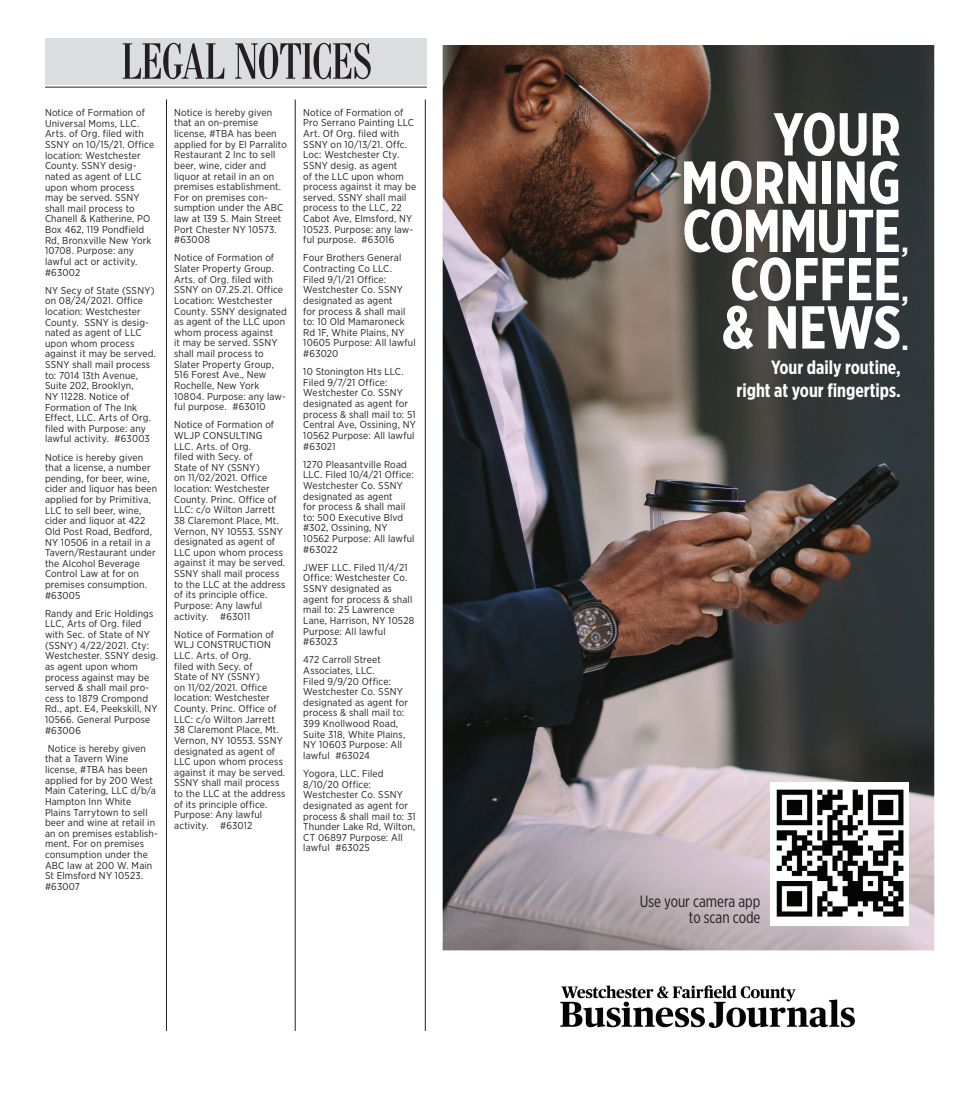
<style>
.page{position:relative;width:979px;height:1103px;background:#fff}
.page>*{position:absolute;margin:0;border:0;box-sizing:border-box;transform-origin:0 0}
.t1{font:700 60.38px/48.2px "Gotham X Narrow";color:#fff;text-align:right}
.t2{font:condensed 50px "Bodoni BE";letter-spacing:-.01em;color:#231f20}
.t3{font:700 30px/48.6px "Gotham X Narrow";color:#fff;text-align:justify}
.t4{font:700 19.12px/22.5px "Gotham X Narrow";color:#fff;text-align:right}
.t5{font:16.25px/16.2px "Gotham X Narrow";color:#231f20;text-align:right}
.t6{font:10px/10.6px "Gotham Narrow";letter-spacing:.015em;color:#231f20}
</style>
<div class="page">
<div style="left:45px;top:38px;width:381px;height:47px;background:#dcdddf"></div>
<hr style="left:45px;top:87px;width:381px;height:1px;background:#231f20">
<hr style="left:425px;top:99px;width:1px;height:931px;background:#231f20">
<hr style="left:295px;top:99px;width:1px;height:931px;background:#231f20">
<hr style="left:166px;top:99px;width:1px;height:931px;background:#231f20">
<img style="left:443px;top:45px;width:491px;height:905px">
<img style="left:560px;top:985px;width:295px;height:43px">
<img style="left:770px;top:782px;width:139px;height:143px">
<h2 class="t2" style="left:122px;top:34px;width:252px">LEGAL NOTICES</h2>
<p class="t6" style="left:45px;top:107px;width:111px">Notice of Formation of<br>Universal Moms, LLC.<br>Arts. of Org. filed with<br>SSNY on 10/15/21. Office location: Westchester<br>County. SSNY desig&shy;nated as agent of LLC upon whom process may be served. SSNY shall mail process to<br>Chanell &amp; Katherine, PO<br>Box 462, 119 Pondfield<br>Rd, Bronxville New York<br>10708. Purpose: any lawful act or activity. #63002</p>
<p class="t6" style="left:45px;top:285px;width:113px">NY Secy of State (SSNY) on 08/24/2021. Office location: Westchester<br>County. SSNY is desig&shy;nated as agent of LLC upon whom process against it may be served.<br>SSNY shall mail process to: 7014 13th Avenue,<br>Suite 202, Brooklyn,<br>NY 11228. Notice of<br>Formation of The Ink<br>Effect, LLC. Arts of Org. filed with Purpose: any lawful activity. #63003</p>
<p class="t6" style="left:45px;top:451px;width:114px">Notice is hereby given that a license, a number pending, for beer, wine, cider and liquor has been applied for by Primitiva,<br>LLC to sell beer, wine, cider and liquor at 422<br>Old Post Road, Bedford,<br>NY 10506 in a retail in a<br>Tavern/Restaurant under the Alcohol Beverage<br>Control Law at for on premises consumption. #63005</p>
<p class="t6" style="left:45px;top:607px;width:115px">Randy and Eric Holdings<br>LLC, Arts of Org. filed with Sec. of State of NY (SSNY) 4/22/2021. Cty:<br>Westchester. SSNY desig. as agent upon whom process against may be served &amp; shall mail pro&shy;cess to 1879 Crompond<br>Rd., apt. E4, Peekskill, NY<br>10566. General Purpose #63006</p>
<p class="t6" style="left:45px;top:742px;width:114px">Notice is hereby given that a Tavern Wine license, #TBA has been applied for by 200 West<br>Main Catering, LLC d/b/a<br>Hampton Inn White<br>Plains Tarrytown to sell beer and wine at retail in an on premises establish&shy;ment. For on premises consumption under the<br>ABC law at 200 W. Main<br>St Elmsford NY 10523. #63007</p>
<p class="t6" style="left:303px;top:107px;width:114px">Notice of Formation of<br>Pro Serrano Painting LLC<br>Art. Of Org. filed with<br>SSNY on 10/13/21. Offc.<br>Loc: Westchester Cty.<br>SSNY desig. as agent<br>of the LLC upon whom process against it may be served. SSNY shall mail process to the LLC, 22<br>Cabot Ave, Elmsford, NY<br>10523. Purpose: any law&shy;ful purpose. #63016</p>
<p class="t6" style="left:303px;top:252px;width:114px">Four Brothers General<br>Contracting Co LLC.<br>Filed 9/1/21 Office:<br>Westchester Co. SSNY designated as agent<br>for process &amp; shall mail to: 10 Old Mamaroneck<br>Rd 1F, White Plains, NY<br>10605 Purpose: All lawful #63020</p>
<p class="t6" style="left:303px;top:366px;width:114px">10 Stonington Hts LLC.<br>Filed 9/7/21 Office:<br>Westchester Co. SSNY designated as agent for process &amp; shall mail to: 51<br>Central Ave, Ossining, NY<br>10562 Purpose: All lawful #63021</p>
<p class="t6" style="left:303px;top:458px;width:113px">1270 Pleasantville Road<br>LLC. Filed 10/4/21 Office:<br>Westchester Co. SSNY designated as agent<br>for process &amp; shall mail to: 500 Executive Blvd #302, Ossining, NY<br>10562 Purpose: All lawful #63022</p>
<p class="t6" style="left:303px;top:562px;width:112px">JWEF LLC. Filed 11/4/21<br>Office: Westchester Co.<br>SSNY designated as agent for process &amp; shall mail to: 25 Lawrence<br>Lane, Harrison, NY 10528<br>Purpose: All lawful #63023</p>
<p class="t6" style="left:303px;top:654px;width:106px">472 Carroll Street<br>Associates, LLC.<br>Filed 9/9/20 Office:<br>Westchester Co. SSNY designated as agent for process &amp; shall mail to:<br>399 Knollwood Road,<br>Suite 318, White Plains,<br>NY 10603 Purpose: All lawful #63024</p>
<p class="t6" style="left:303px;top:768px;width:114px">Yogora, LLC. Filed<br>8/10/20 Office:<br>Westchester Co. SSNY designated as agent for process &amp; shall mail to: 31<br>Thunder Lake Rd, Wilton,<br>CT 06897 Purpose: All lawful #63025</p>
<p class="t6" style="left:174px;top:107px;width:114px">Notice is hereby given that an on-premise license, #TBA has been applied for by El Parralito<br>Restaurant 2 Inc to sell beer, wine, cider and liquor at retail in an on premises establishment.<br>For on premises con&shy;sumption under the ABC law at 139 S. Main Street<br>Port Chester NY 10573. #63008</p>
<p class="t6" style="left:174px;top:252px;width:114px">Notice of Formation of<br>Slater Property Group.<br>Arts. of Org. filed with<br>SSNY on 07.25.21. Office<br>Location: Westchester<br>County. SSNY designated as agent of the LLC upon whom process against<br>it may be served. SSNY shall mail process to<br>Slater Property Group,<br>516 Forest Ave., New<br>Rochelle, New York<br>10804. Purpose: any law&shy;ful purpose. #63010</p>
<p class="t6" style="left:174px;top:419px;width:113px">Notice of Formation of<br>WLJP CONSULTING<br>LLC. Arts. of Org.<br>filed with Secy. of<br>State of NY (SSNY)<br>on 11/02/2021. Office location: Westchester<br>County. Princ. Office of<br>LLC: c/o Wilton Jarrett<br>38 Claremont Place, Mt.<br>Vernon, NY 10553. SSNY designated as agent of<br>LLC upon whom process against it may be served.<br>SSNY shall mail process to the LLC at the address of its principle office.<br>Purpose: Any lawful activity. #63011</p>
<p class="t6" style="left:174px;top:628px;width:113px">Notice of Formation of<br>WLJ CONSTRUCTION<br>LLC. Arts. of Org.<br>filed with Secy. of<br>State of NY (SSNY)<br>on 11/02/2021. Office location: Westchester<br>County. Princ. Office of<br>LLC: c/o Wilton Jarrett<br>38 Claremont Place, Mt.<br>Vernon, NY 10553. SSNY designated as agent of<br>LLC upon whom process against it may be served.<br>SSNY shall mail process to the LLC at the address of its principle office.<br>Purpose: Any lawful activity. #63012</p>
<h1 class="t1" style="left:681px;top:110px;width:221px">YOUR<br>MORNING<br>COMMUTE<br>COFFEE<br>&amp; NEWS</h1>
<h3 class="t4" style="left:736px;top:356px;width:166px">Your daily routine, right at your fingertips.</h3>
<h3 class="t3" style="left:901px;top:217px;width:9px">, , .</h3>
<h3 class="t5" style="left:640px;top:892px;width:122px">Use your camera app to scan code</h3>
</div>
